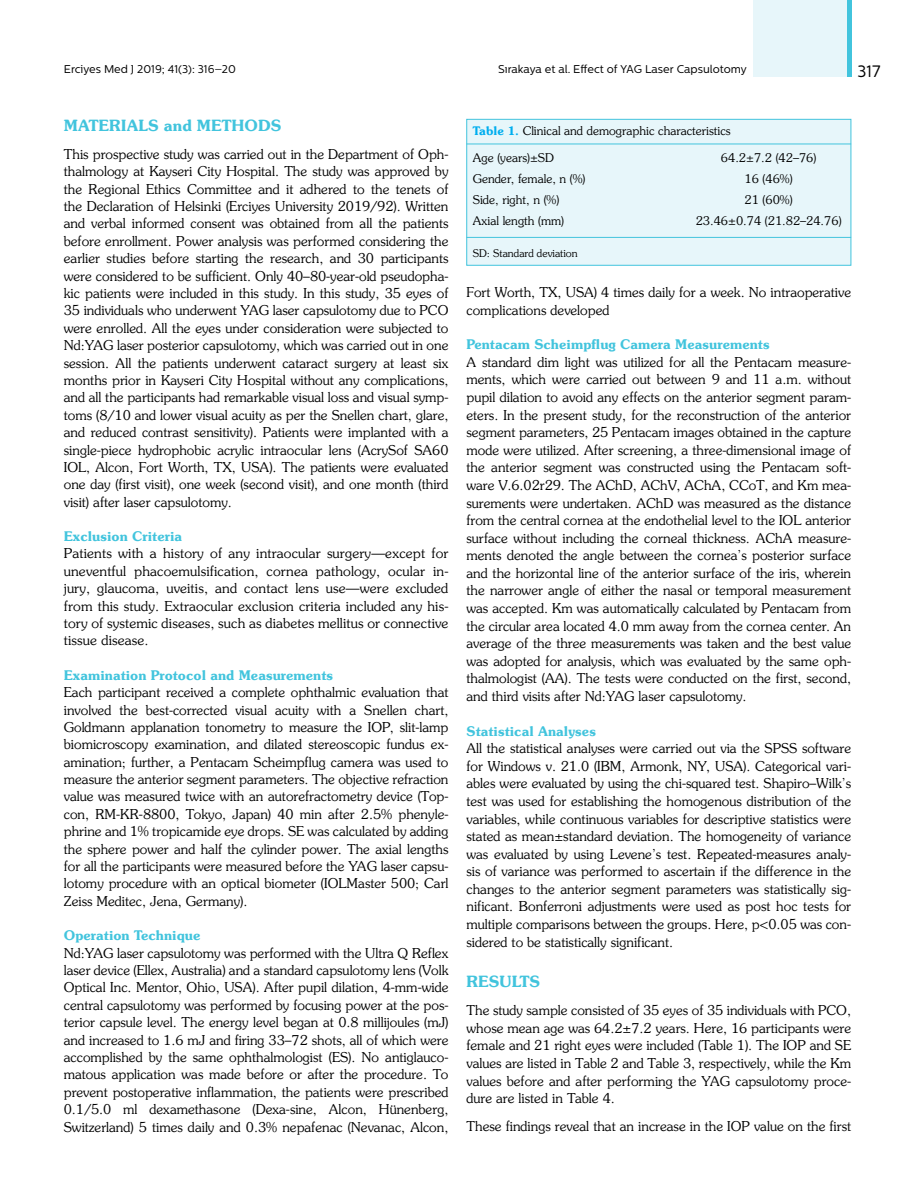
<style>
.page{position:relative;width:915px;height:1191px;background:#fff}
.page>*{position:absolute;margin:0;border:0;box-sizing:border-box;transform-origin:0 0}
.t1{font:16.5px "Centrale Sans";color:#000}
.t2{font:700 15.75px "Souvenir";color:#42c4dd}
.t3{font:13.5px/17.4px "Souvenir";color:#000;text-align:justify}
.t4{font:700 13.5px "Souvenir";color:#42c4dd}
.t5{font:12px "Souvenir";color:#000}
.t6{font:11.25px "Centrale Sans";color:#000}
.t7{font:10.5px "Souvenir";color:#000}
.s1{font-weight:700;color:#00aeef}
</style>
<div class="page">
<div style="left:753px;top:0;width:97px;height:77px;background:#e7f6fa"></div>
<svg style="left:847px;top:0;width:3px;height:77px"></svg>
<div style="left:466px;top:119px;width:384px;height:146px;background:#e7f6fa;border:1px solid #42c4dd"></div>
<hr style="left:466px;top:237px;width:384px;height:1px;background:#42c4dd">
<hr style="left:466px;top:144px;width:384px;height:1px;background:#42c4dd">
<p class="t6" style="left:64px;top:62px;width:173px">Erciyes Med J 2019; 41(3): 316–20</p>
<p class="t6" style="left:498px;top:62px;width:250px">Sırakaya et al. Effect of YAG Laser Capsulotomy</p>
<p class="t1" style="left:857px;top:61px;width:24px">317</p>
<p class="t2" style="left:64px;top:115px;width:219px">MATERIALS and METHODS</p>
<p class="t3" style="left:64px;top:145px;width:386px">This prospective study was carried out in the Department of Oph&shy;thalmology at Kayseri City Hospital. The study was approved by the Regional Ethics Committee and it adhered to the tenets of the Declaration of Helsinki (Erciyes University 2019/92). Written and verbal informed consent was obtained from all the patients before enrollment. Power analysis was performed considering the earlier studies before starting the research, and 30 participants were considered to be sufficient. Only 40–80-year-old pseudopha&shy;kic patients were included in this study. In this study, 35 eyes of 35 individuals who underwent YAG laser capsulotomy due to PCO were enrolled. All the eyes under consideration were subjected to Nd:YAG laser posterior capsulotomy, which was carried out in one session. All the patients underwent cataract surgery at least six months prior in Kayseri City Hospital without any complications, and all the participants had remarkable visual loss and visual symp&shy;toms (8/10 and lower visual acuity as per the Snellen chart, glare, and reduced contrast sensitivity). Patients were implanted with a single-piece hydrophobic acrylic intraocular lens (AcrySof SA60<br>IOL, Alcon, Fort Worth, TX, USA). The patients were evaluated one day (first visit), one week (second visit), and one month (third visit) after laser capsulotomy.</p>
<p class="t4" style="left:64px;top:528px;width:120px">Exclusion Criteria</p>
<p class="t3" style="left:64px;top:545px;width:386px">Patients with a history of any intraocular surgery—except for uneventful phacoemulsification, cornea pathology, ocular in&shy;jury, glaucoma, uveitis, and contact lens use—were excluded from this study. Extraocular exclusion criteria included any his&shy;tory of systemic diseases, such as diabetes mellitus or connective tissue disease.</p>
<p class="t4" style="left:64px;top:666px;width:271px">Examination Protocol and Measurements</p>
<p class="t3" style="left:64px;top:683px;width:386px">Each participant received a complete ophthalmic evaluation that involved the best-corrected visual acuity with a Snellen chart, Goldmann applanation tonometry to measure the IOP, slit-lamp biomicroscopy examination, and dilated stereoscopic fundus ex&shy;amination; further, a Pentacam Scheimpflug camera was used to measure the anterior segment parameters. The objective refraction value was measured twice with an autorefractometry device (Top&shy;con, RM-KR-8800, Tokyo, Japan) 40 min after 2.5% phenyle&shy;phrine and 1% tropicamide eye drops. SE was calculated by adding the sphere power and half the cylinder power. The axial lengths for all the participants were measured before the YAG laser capsu&shy;lotomy procedure with an optical biometer (IOLMaster 500; Carl Zeiss Meditec, Jena, Germany).</p>
<p class="t4" style="left:64px;top:927px;width:138px">Operation Technique</p>
<p class="t3" style="left:64px;top:944px;width:386px">Nd:YAG laser capsulotomy was performed with the Ultra Q Reflex laser device (Ellex, Australia) and a standard capsulotomy lens (Volk Optical Inc. Mentor, Ohio, USA). After pupil dilation, 4-mm-wide central capsulotomy was performed by focusing power at the pos&shy;terior capsule level. The energy level began at 0.8 millijoules (mJ) and increased to 1.6 mJ and firing 33–72 shots, all of which were accomplished by the same ophthalmologist (ES). No antiglauco&shy;matous application was made before or after the procedure. To prevent postoperative inflammation, the patients were prescribed 0.1/5.0 ml dexamethasone (Dexa-sine, Alcon, Hünenberg, Switzerland) 5 times daily and 0.3% nepafenac (Nevanac, Alcon,</p>
<p class="t5" style="left:472px;top:123px;width:259px"><span class="s1">Table 1.</span> Clinical and demographic characteristics</p>
<p class="t5" style="left:472px;top:151px;width:83px">Age (years)±SD</p>
<p class="t5" style="left:720px;top:151px;width:97px">64.2±7.2 (42–76)</p>
<p class="t5" style="left:472px;top:172px;width:114px">Gender, female, n (%)</p>
<p class="t5" style="left:744px;top:172px;width:49px">16 (46%)</p>
<p class="t5" style="left:472px;top:193px;width:88px">Side, right, n (%)</p>
<p class="t5" style="left:744px;top:193px;width:49px">21 (60%)</p>
<p class="t5" style="left:472px;top:214px;width:93px">Axial length (mm)</p>
<p class="t5" style="left:695px;top:214px;width:147px">23.46±0.74 (21.82–24.76)</p>
<p class="t7" style="left:472px;top:247px;width:106px">SD: Standard deviation</p>
<p class="t3" style="left:466px;top:283px;width:386px">Fort Worth, TX, USA) 4 times daily for a week. No intraoperative complications developed</p>
<p class="t4" style="left:466px;top:336px;width:304px">Pentacam Scheimpflug Camera Measurements</p>
<p class="t3" style="left:466px;top:353px;width:386px">A standard dim light was utilized for all the Pentacam measure&shy;ments, which were carried out between 9 and 11 a.m. without pupil dilation to avoid any effects on the anterior segment param&shy;eters. In the present study, for the reconstruction of the anterior segment parameters, 25 Pentacam images obtained in the capture mode were utilized. After screening, a three-dimensional image of the anterior segment was constructed using the Pentacam soft&shy;ware V.6.02r29. The AChD, AChV, AChA, CCoT, and Km mea&shy;surements were undertaken. AChD was measured as the distance from the central cornea at the endothelial level to the IOL anterior surface without including the corneal thickness. AChA measure&shy;ments denoted the angle between the cornea’s posterior surface and the horizontal line of the anterior surface of the iris, wherein the narrower angle of either the nasal or temporal measurement was accepted. Km was automatically calculated by Pentacam from the circular area located 4.0 mm away from the cornea center. An average of the three measurements was taken and the best value was adopted for analysis, which was evaluated by the same oph&shy;thalmologist (AA). The tests were conducted on the first, second, and third visits after Nd:YAG laser capsulotomy.</p>
<p class="t4" style="left:466px;top:722px;width:131px">Statistical Analyses</p>
<p class="t3" style="left:466px;top:739px;width:386px">All the statistical analyses were carried out via the SPSS software for Windows v. 21.0 (IBM, Armonk, NY, USA). Categorical vari&shy;ables were evaluated by using the chi-squared test. Shapiro–Wilk’s test was used for establishing the homogenous distribution of the variables, while continuous variables for descriptive statistics were stated as mean±standard deviation. The homogeneity of variance was evaluated by using Levene’s test. Repeated-measures analy&shy;sis of variance was performed to ascertain if the difference in the changes to the anterior segment parameters was statistically sig&shy;nificant. Bonferroni adjustments were used as post hoc tests for multiple comparisons between the groups. Here, p&lt;0.05 was con&shy;sidered to be statistically significant.</p>
<p class="t2" style="left:466px;top:971px;width:75px">RESULTS</p>
<p class="t3" style="left:466px;top:1001px;width:386px">The study sample consisted of 35 eyes of 35 individuals with PCO, whose mean age was 64.2±7.2 years. Here, 16 participants were female and 21 right eyes were included (Table 1). The IOP and SE values are listed in Table 2 and Table 3, respectively, while the Km values before and after performing the YAG capsulotomy proce&shy;dure are listed in Table 4.</p>
<p class="t3" style="left:466px;top:1117px;width:386px">These findings reveal that an increase in the IOP value on the first</p>
</div>
